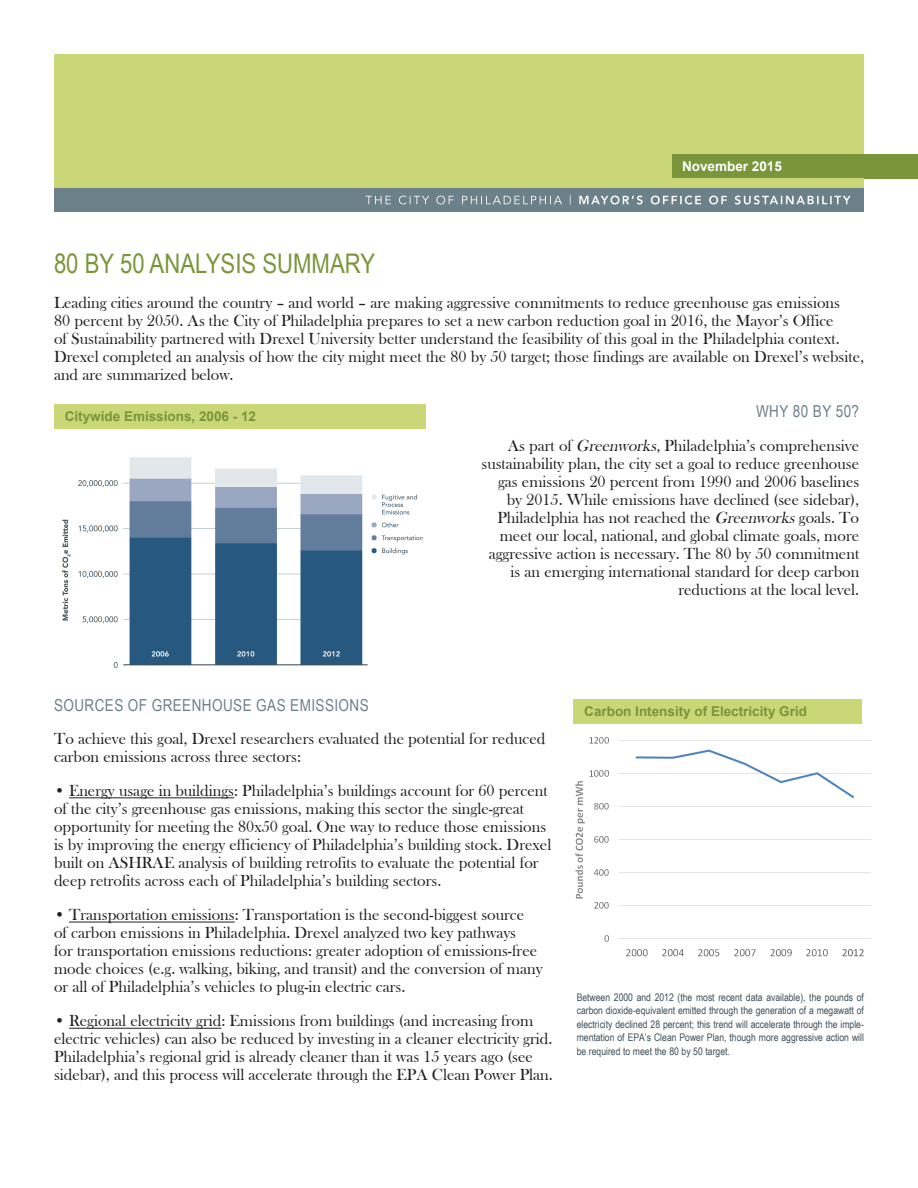
<style>
.page{position:relative;width:918px;height:1188px;background:#fff}
.page>*{position:absolute;margin:0;border:0;box-sizing:border-box;transform-origin:0 0}
.A_hd{font:27px "Arial Narrow";color:#7a953a}
.B_hd{font:16.5px/18px "Bask Old Face";color:#231f20}
.B_hd-2{font:16.5px "Arial Narrow";letter-spacing:.025em;color:#6c808a}
.Chart_A_hd{font:700 13.5px "Arial";color:#7a953a}
.t1{font:700 13.5px "Arial";color:#fff}
.t2{font:10.5px/13.5px "Arial Narrow";color:#3d4f59;text-align:justify}
.s1{font-style:italic}
</style>
<div class="page">
<div style="left:54px;top:188px;width:810px;height:24px;background:#6c808a"></div>
<svg style="left:366px;top:195px;width:485px;height:10px"></svg>
<div style="left:671px;top:154px;width:247px;height:24px;background:#7a953a"></div>
<hr style="left:69px;top:797px;width:165px;height:1px;background:#231f20">
<hr style="left:69px;top:922px;width:166px;height:1px;background:#231f20">
<hr style="left:69px;top:1028px;width:152px;height:1px;background:#231f20">
<div style="left:573px;top:699px;width:289px;height:25px;background:#c9d777"></div>
<div style="left:54px;top:54px;width:810px;height:100px;background:#c9d777"></div>
<div style="left:54px;top:154px;width:617px;height:34px;background:#c9d777"></div>
<div style="left:671px;top:178px;width:193px;height:10px;background:#c9d777"></div>
<img style="left:62px;top:457px;width:361px;height:211px">
<div style="left:54px;top:404px;width:371px;height:24px;background:#c9d777"></div>
<img style="left:575px;top:737px;width:296px;height:220px">
<p class="t1" style="left:682px;top:157px;width:101px">November 2015</p>
<p class="A_hd" style="left:54px;top:244px;width:323px">80 BY 50 ANALYSIS SUMMARY</p>
<p class="B_hd" style="left:54px;top:294px;width:812px">Leading cities around the country – and world – are making aggressive commitments to reduce greenhouse gas emissions<br>80 percent by 2050. As the City of Philadelphia prepares to set a new carbon reduction goal in 2016, the Mayor’s Office<br>of Sustainability partnered with Drexel University better understand the feasibility of this goal in the Philadelphia context.<br>Drexel completed an analysis of how the city might meet the 80 by 50 target; those findings are available on Drexel’s website, and are summarized below.</p>
<p class="B_hd-2" style="left:756px;top:399px;width:105px">WHY 80 BY 50?</p>
<p class="B_hd" style="left:482px;top:437px;width:379px;text-align:right">As part of <span class="s1">Greenworks</span>, Philadelphia’s comprehensive sustainability plan, the city set a goal to reduce greenhouse gas emissions 20 percent from 1990 and 2006 baselines by 2015. While emissions have declined (see sidebar), Philadelphia has not reached the <span class="s1">Greenworks</span>goals. To meet our local, national, and global climate goals, more aggressive action is necessary. The 80 by 50 commitment is an emerging international standard for deep carbon reductions at the local level.</p>
<p class="Chart_A_hd" style="left:65px;top:407px;width:193px">Citywide Emissions, 2006 - 12</p>
<p class="B_hd-2" style="left:54px;top:693px;width:316px">SOURCES OF GREENHOUSE GAS EMISSIONS</p>
<p class="B_hd" style="left:54px;top:730px;width:493px">To achieve this goal, Drexel researchers evaluated the potential for reduced carbon emissions across three sectors:</p>
<p class="B_hd" style="left:54px;top:782px;width:499px">• Energy usage in buildings: Philadelphia’s buildings account for 60 percent of the city’s greenhouse gas emissions, making this sector the single-great opportunity for meeting the 80x50 goal. One way to reduce those emissions is by improving the energy efficiency of Philadelphia’s building stock. Drexel built on ASHRAE analysis of building retrofits to evaluate the potential for deep retrofits across each of Philadelphia’s building sectors.</p>
<p class="B_hd" style="left:54px;top:906px;width:490px">• Transportation emissions: Transportation is the second-biggest source<br>of carbon emissions in Philadelphia. Drexel analyzed two key pathways<br>for transportation emissions reductions: greater adoption of emissions-free mode choices (e.g. walking, biking, and transit) and the conversion of many or all of Philadelphia’s vehicles to plug-in electric cars.</p>
<p class="B_hd" style="left:54px;top:1012px;width:500px">• Regional electricity grid: Emissions from buildings (and increasing from electric vehicles) can also be reduced by investing in a cleaner electricity grid.<br>Philadelphia’s regional grid is already cleaner than it was 15 years ago (see sidebar), and this process will accelerate through the EPA Clean Power Plan.</p>
<p class="Chart_A_hd" style="left:584px;top:703px;width:224px">Carbon Intensity of Electricity Grid</p>
<p class="t2" style="left:577px;top:990px;width:289px">Between 2000 and 2012 (the most recent data available), the pounds of carbon dioxide-equivalent emitted through the generation of a megawatt of electricity declined 28 percent; this trend will accelerate through the imple&shy;mentation of EPA’s Clean Power Plan, though more aggressive action will be required to meet the 80 by 50 target.</p>
</div>
